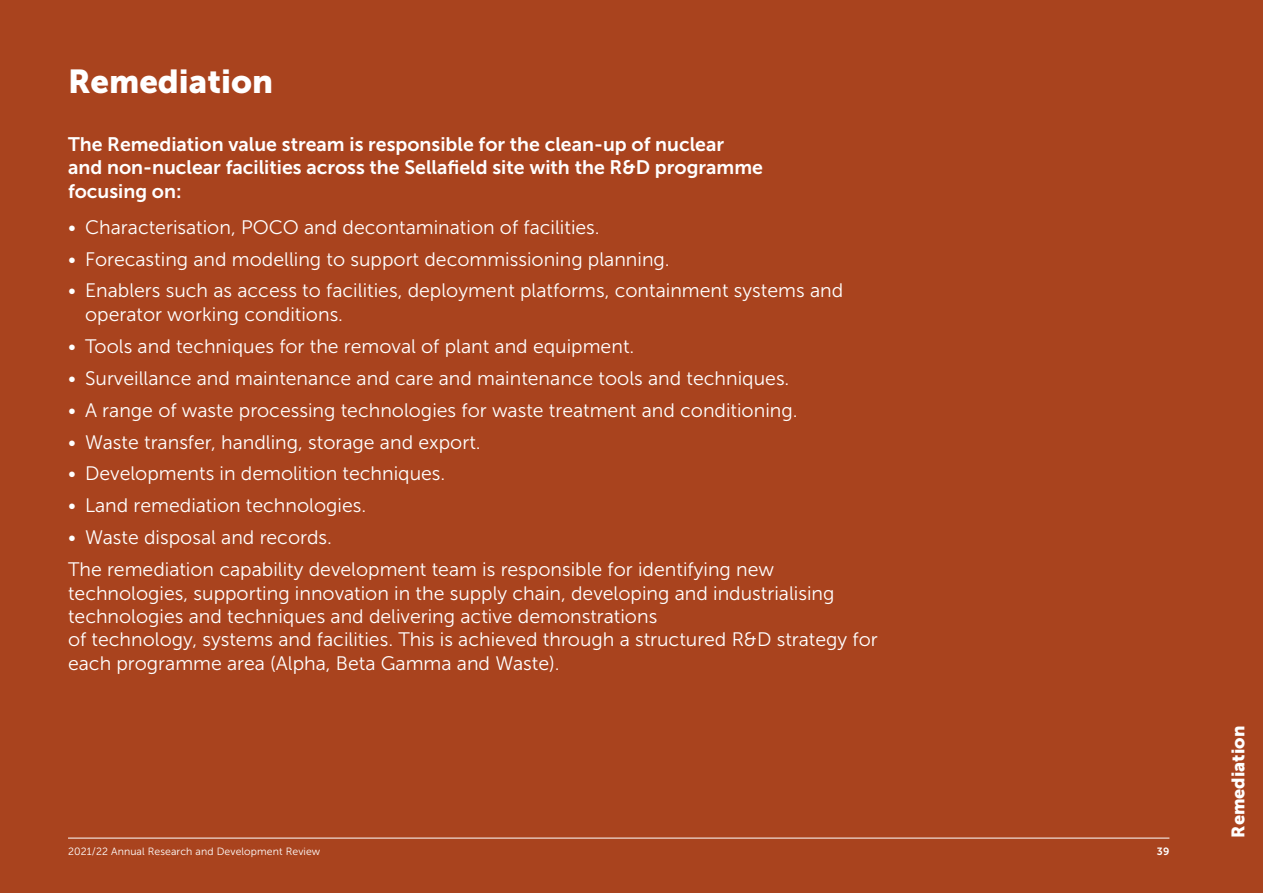
<style>
.page{position:relative;width:1263px;height:893px;background:#a9431e}
.page>*{position:absolute;margin:0;border:0;box-sizing:border-box;transform-origin:0 0}
.H1_white{font:33px "Museo Sans 900";color:#fff}
.Section_intro_small{font:19.5px/23.4px "Museo Sans 300";color:#fff}
.Section_intro_large{font:19.5px/23.4px "Museo Sans 700";color:#fff}
.t1{font:18px "Museo Sans 900";color:#fff}
.t2{font:10.5px "Museo Sans 300";letter-spacing:.01em;color:#fff}
.t3{font:10.5px "Museo Sans 700";color:#fff}
</style>
<div class="page">
<hr style="left:68px;top:838px;width:1101px;height:1px;background:#fff">
<h1 class="H1_white" style="left:68px;top:62px;width:206px">Remediation</h1>
<p class="Section_intro_large" style="left:68px;top:132px;width:696px">The Remediation value stream is responsible for the clean-up of nuclear and non-nuclear facilities across the Sellafield site with the R&amp;D programme focusing on:</p>
<p class="Section_intro_small" style="left:68px;top:215px;width:533px">• Characterisation, POCO and decontamination of facilities.</p>
<p class="Section_intro_small" style="left:68px;top:247px;width:603px">• Forecasting and modelling to support decommissioning planning.</p>
<p class="Section_intro_small" style="left:85px;top:279px;width:760px;text-indent:-17px">• Enablers such as access to facilities, deployment platforms, containment systems and operator working conditions.</p>
<p class="Section_intro_small" style="left:68px;top:334px;width:568px">• Tools and techniques for the removal of plant and equipment.</p>
<p class="Section_intro_small" style="left:68px;top:366px;width:723px">• Surveillance and maintenance and care and maintenance tools and techniques.</p>
<p class="Section_intro_small" style="left:68px;top:398px;width:731px">• A range of waste processing technologies for waste treatment and conditioning.</p>
<p class="Section_intro_small" style="left:68px;top:430px;width:414px">• Waste transfer, handling, storage and export.</p>
<p class="Section_intro_small" style="left:68px;top:462px;width:379px">• Developments in demolition techniques.</p>
<p class="Section_intro_small" style="left:68px;top:494px;width:300px">• Land remediation technologies.</p>
<p class="Section_intro_small" style="left:68px;top:526px;width:265px">• Waste disposal and records.</p>
<p class="Section_intro_small" style="left:68px;top:558px;width:811px">The remediation capability development team is responsible for identifying new technologies, supporting innovation in the supply chain, developing and industrialising technologies and techniques and delivering active demonstrations<br>of technology, systems and facilities. This is achieved through a structured R&amp;D strategy for each programme area (Alpha, Beta Gamma and Waste).</p>
<p class="t2" style="left:68px;top:846px;width:254px">2021/22 Annual Research and Development Review</p>
<p class="t3" style="left:1157px;top:846px;width:14px">39</p>
<p class="t1" style="left:1228px;top:838px;width:113px;rotate:-90deg">Remediation</p>
</div>
